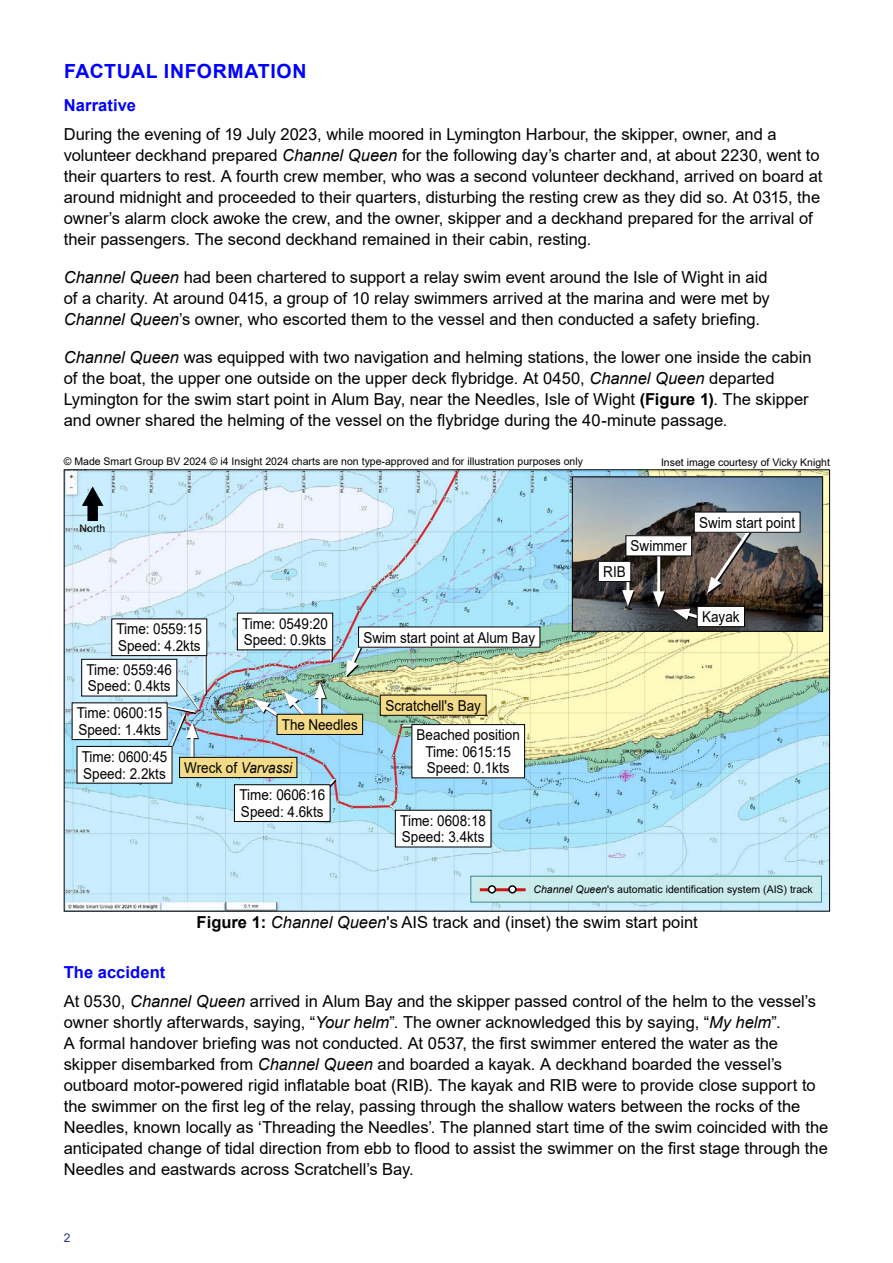
<style>
.page{position:relative;width:893px;height:1263px;background:#fff}
.page>*{position:absolute;margin:0;border:0;box-sizing:border-box;transform-origin:0 0}
._2_0_Main_header{font:700 19.5px "Arial";letter-spacing:.035em;color:#00f}
._3_0_Main_Body_Text{font:16.5px/21px "Arial MT2";color:#000}
._3_0_Main_Body_Text-2{font:16.5px/21px "Arial";color:#000}
._2_1_Sub_Header{font:700 16.5px "Arial";letter-spacing:.005em;color:#00f}
.t1{font:15px/16.5px "Arial MT2";color:#000;scale:.9 1}
.t2{font:italic 15px "Arial";color:#000;scale:.9 1}
.t3{font:12px "Arial MT2";color:#283583}
.Label__courtesy{font:10.5px "Arial MT2";color:#000}
.s1{font-family:"Arial";font-style:italic}
.s2{font-family:"Arial"}
.s3{font-family:"Arial";font-weight:700}
.s4{font-family:"Arial MT2";font-style:normal}
.s5{font-family:"Arial MT2"}
.s6{font-style:italic}
</style>
<div class="page">
<img style="left:66px;top:471px;width:762px;height:438px">
<svg style="left:347px;top:676px;width:21px;height:1px"></svg>
<svg style="left:346px;top:628px;width:24px;height:48px"></svg>
<div style="left:359px;top:627px;width:181px;height:20px;background:#fff"></div>
<div style="left:380px;top:695px;width:106px;height:20px;background:#f3db87"></div>
<hr style="left:330px;top:640px;width:2px;height:20px;background:#fff">
<hr style="left:205px;top:641px;width:1px;height:54px;background:#000">
<hr style="left:204px;top:640px;width:2px;height:53px;background:#fff">
<div style="left:237px;top:613px;width:96px;height:37px;background:#fff"></div>
<div style="left:112px;top:619px;width:95px;height:37px;background:#fff"></div>
<div style="left:112px;top:619px;width:95px;height:37px;border:1px solid #000"></div>
<div style="left:77px;top:746px;width:95px;height:37px;background:#fff"></div>
<div style="left:77px;top:746px;width:95px;height:37px;border:1px solid #000"></div>
<svg style="left:309px;top:777px;width:27px;height:30px"></svg>
<div style="left:234px;top:785px;width:96px;height:36px;background:#fff"></div>
<div style="left:234px;top:784px;width:96px;height:38px;border:1px solid #000"></div>
<svg style="left:389px;top:804px;width:17px;height:17px"></svg>
<div style="left:395px;top:810px;width:96px;height:37px;background:#fff"></div>
<hr style="left:403px;top:726px;width:32px;height:2px;background:#000">
<hr style="left:403px;top:725px;width:31px;height:1px;background:#fff">
<div style="left:412px;top:725px;width:113px;height:53px;background:#fff"></div>
<div style="left:412px;top:724px;width:113px;height:54px;border:1px solid #000"></div>
<div style="left:471px;top:876px;width:350px;height:26px;background:#ccece9"></div>
<div style="left:471px;top:876px;width:351px;height:26px;border:1px solid #398a86"></div>
<hr style="left:480px;top:888px;width:46px;height:3px;background:#cd1719">
<div style="left:489px;top:886px;width:6px;height:7px;background:#fff;border-radius:50%"></div>
<div style="left:488px;top:885px;width:8px;height:8px;border:2px solid #000;border-radius:50%"></div>
<div style="left:509px;top:886px;width:7px;height:7px;background:#fff;border-radius:50%"></div>
<div style="left:508px;top:885px;width:8px;height:8px;border:2px solid #000;border-radius:50%"></div>
<svg style="left:82px;top:486px;width:22px;height:35px"></svg>
<img style="left:253px;top:682px;width:73px;height:43px">
<div style="left:277px;top:714px;width:86px;height:20px;background:#f3db87"></div>
<div style="left:277px;top:714px;width:86px;height:21px;border:1px solid #000"></div>
<svg style="left:187px;top:753px;width:12px;height:4px"></svg>
<hr style="left:191px;top:732px;width:3px;height:34px;background:#fff">
<div style="left:180px;top:757px;width:117px;height:20px;background:#f3db87"></div>
<div style="left:179px;top:757px;width:118px;height:21px;border:1px solid #000"></div>
<div style="left:72px;top:703px;width:95px;height:36px;background:#fff"></div>
<div style="left:72px;top:703px;width:95px;height:37px;border:1px solid #000"></div>
<img style="left:160px;top:663px;width:41px;height:90px">
<div style="left:82px;top:659px;width:95px;height:37px;background:#fff"></div>
<div style="left:81px;top:659px;width:96px;height:37px;border:1px solid #000"></div>
<img style="left:574px;top:478px;width:247px;height:152px">
<div style="left:572px;top:476px;width:251px;height:156px;border:1px solid #000"></div>
<svg style="left:623px;top:578px;width:12px;height:29px"></svg>
<hr style="left:626px;top:577px;width:3px;height:19px;background:#fff">
<svg style="left:622px;top:590px;width:12px;height:16px"></svg>
<svg style="left:653px;top:556px;width:12px;height:53px"></svg>
<hr style="left:657px;top:552px;width:3px;height:45px;background:#fff">
<svg style="left:653px;top:591px;width:12px;height:16px"></svg>
<svg style="left:707px;top:532px;width:53px;height:61px;background:#746861"></svg>
<div style="left:598px;top:561px;width:33px;height:20px;background:#fff"></div>
<div style="left:598px;top:561px;width:33px;height:21px;border:1px solid #000"></div>
<div style="left:626px;top:536px;width:66px;height:20px;background:#fff"></div>
<div style="left:626px;top:535px;width:66px;height:21px;border:1px solid #000"></div>
<svg style="left:673px;top:609px;width:24px;height:13px"></svg>
<div style="left:697px;top:606px;width:47px;height:21px;background:#fff"></div>
<div style="left:697px;top:606px;width:48px;height:21px;border:1px solid #000"></div>
<div style="left:694px;top:512px;width:106px;height:20px;background:#fff"></div>
<h1 class="_2_0_Main_header" style="left:64px;top:57px;width:244px">FACTUAL INFORMATION</h1>
<h2 class="_2_1_Sub_Header" style="left:64px;top:93px;width:74px">Narrative</h2>
<p class="_3_0_Main_Body_Text" style="left:64px;top:124px;width:760px">During the evening of 19 July 2023, while moored in Lymington Harbour, the skipper, owner, and a volunteer deckhand prepared <span class="s1">Channel Queen</span> for the following day’s charter and, at about 2230, went to their quarters to rest. A fourth crew member, who was a second volunteer deckhand, arrived on board at around midnight and proceeded to their quarters, disturbing the resting crew as they did so. At 0315, the owner’s alarm clock awoke the crew, and the owner, skipper and a deckhand prepared for the arrival of their passengers. The second deckhand remained in their cabin, resting.</p>
<p class="_3_0_Main_Body_Text" style="left:64px;top:267px;width:707px"><span class="s1">Channel Queen</span> had been chartered to support a relay swim event around the Isle of Wight in aid of a charity. At around 0415, a group of 10 relay swimmers arrived at the marina and were met by<br><span class="s1">Channel Queen</span><span class="s2">’s owner, who escorted them to the vessel and then conducted a safety briefing.</span></p>
<p class="_3_0_Main_Body_Text" style="left:64px;top:347px;width:749px"><span class="s1">Channel Queen</span> was equipped with two navigation and helming stations, the lower one inside the cabin <span class="s2">of the boat, the upper one outside on the upper deck flybridge. At 0450,</span> <span class="s1">Channel Queen</span> departed Lymington for the swim start point in Alum Bay, near the Needles, Isle of Wight <span class="s3">(Figure 1)</span>. The skipper <span class="s2">and owner shared the helming of the vessel on the flybridge during the 40-minute passage.</span></p>
<p class="Label__courtesy" style="left:64px;top:454px;width:521px">© Made Smart Group BV 2024 © i4 Insight 2024 charts are non type-approved and for illustration purposes only</p>
<p class="Label__courtesy" style="left:661px;top:455px;width:170px">Inset image courtesy of Vicky Knight</p>
<p class="Label__courtesy" style="left:80px;top:521px;width:27px">North</p>
<p class="t1" style="left:116px;top:621px;width:97px">Time: 0559:15<br>Speed: 4.2kts</p>
<p class="t1" style="left:86px;top:661px;width:97px">Time: 0559:46<br>Speed: 0.4kts</p>
<p class="t1" style="left:242px;top:615px;width:97px">Time: 0549:20<br>Speed: 0.9kts</p>
<p class="t1" style="left:363px;top:629px;width:192px">Swim start point at Alum Bay</p>
<p class="t1" style="left:77px;top:705px;width:97px">Time: 0600:15<br>Speed: 1.4kts</p>
<p class="t1" style="left:82px;top:748px;width:97px">Time: 0600:45<br>Speed: 2.2kts</p>
<p class="t1" style="left:282px;top:716px;width:86px">The Needles</p>
<p class="t2" style="left:184px;top:758px;width:121px"><span class="s4">Wreck of</span> Varvassi</p>
<p class="t1" style="left:239px;top:787px;width:97px">Time: 0606:16<br>Speed: 4.6kts</p>
<p class="t1" style="left:385px;top:697px;width:108px">Scratchell's Bay</p>
<p class="t1" style="left:417px;top:726px;width:116px;text-align:center">Beached position<br>Time: 0615:15<br>Speed: 0.1kts</p>
<p class="t1" style="left:400px;top:812px;width:97px">Time: 0608:18<br>Speed: 3.4kts</p>
<p class="t1" style="left:631px;top:538px;width:64px">Swimmer</p>
<p class="t1" style="left:603px;top:563px;width:27px">RIB</p>
<p class="t1" style="left:699px;top:514px;width:108px">Swim start point</p>
<p class="t1" style="left:702px;top:608px;width:43px">Kayak</p>
<p class="Label__courtesy" style="left:534px;top:882px;width:281px"><span class="s1">Channel Queen</span>'s automatic identification system (AIS) track</p>
<p class="_3_0_Main_Body_Text" style="left:197px;top:911px;width:503px"><span class="s3">Figure 1:</span> <span class="s1">Channel Queen</span>'s AIS track and (inset) the swim start point</p>
<h2 class="_2_1_Sub_Header" style="left:64px;top:960px;width:103px">The accident</h2>
<p class="_3_0_Main_Body_Text-2" style="left:64px;top:991px;width:766px"><span class="s5">At 0530,</span> <span class="s6">Channel Queen</span> <span class="s5">arrived in Alum Bay and the skipper passed control of the helm to the vessel’s owner shortly afterwards, saying, “</span><span class="s6">Your helm</span><span class="s5">”. The owner acknowledged this by saying, “</span><span class="s6">My helm</span><span class="s5">”.<br></span>A formal handover briefing was not conducted. At 0537, the first swimmer entered the water as the <span class="s5">skipper disembarked from</span> <span class="s6">Channel Queen</span> <span class="s5">and boarded a kayak. A deckhand boarded the vessel’s </span>outboard motor-powered rigid inflatable boat (RIB). The kayak and RIB were to provide close support to the swimmer on the first leg of the relay, passing through the shallow waters between the rocks of the <span class="s5">Needles, known locally as ‘Threading the Needles’. The planned start time of the swim coincided with the </span>anticipated change of tidal direction from ebb to flood to assist the swimmer on the first stage through the <span class="s5">Needles and eastwards across Scratchell’s Bay.</span></p>
<p class="t3" style="left:64px;top:1229px;width:8px">2</p>
</div>
